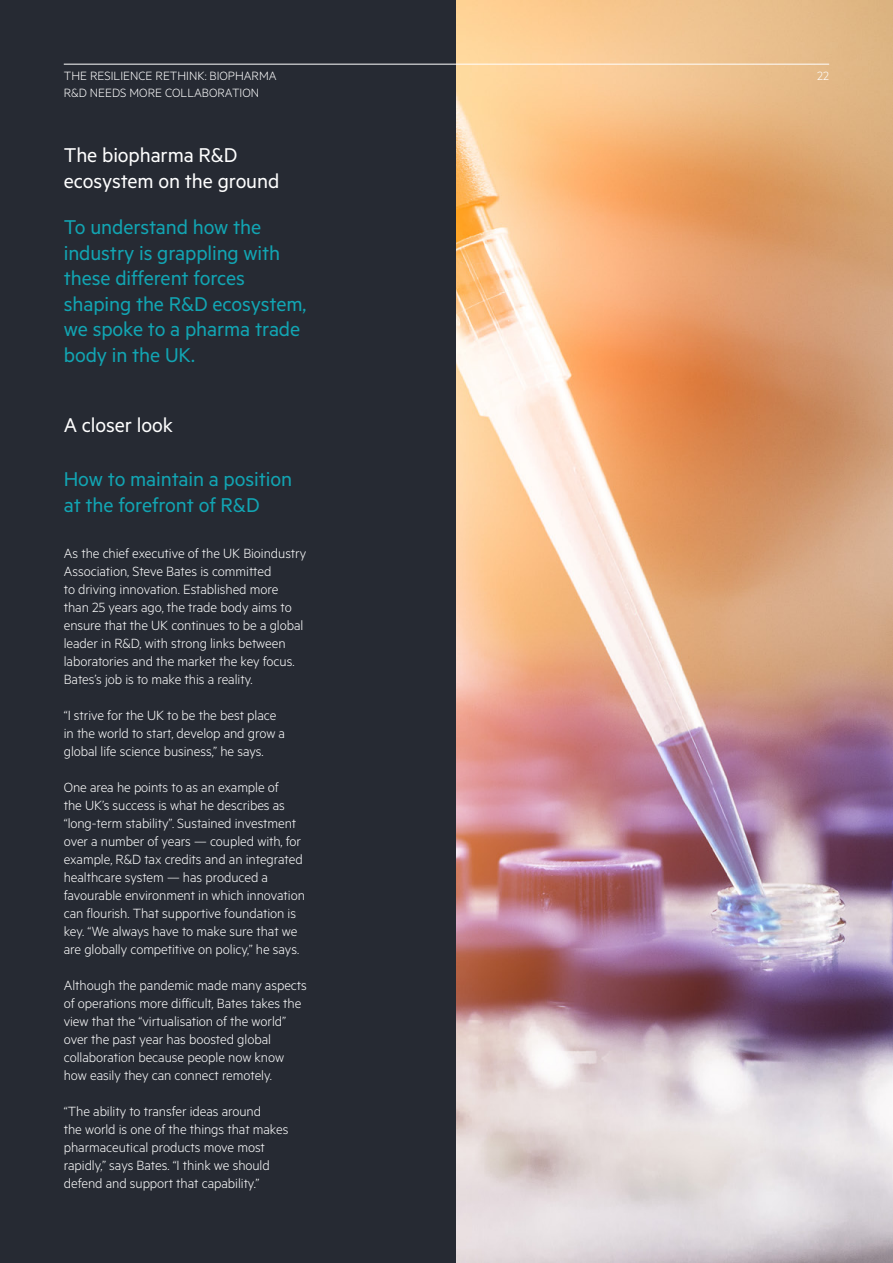
<style>
.page{position:relative;width:893px;height:1263px;background:#262a33}
.page>*{position:absolute;margin:0;border:0;box-sizing:border-box;transform-origin:0 0}
.t1{font:22.5px/25.5px "Metric";letter-spacing:-.005em;color:#12a5b3}
.t2{font:22.5px/25.5px "Metric";letter-spacing:-.005em;color:#fff}
.t3{font:300 15px/18px "Metric";letter-spacing:-.005em;color:#fff}
.t4{font:300 13.5px "Metric";color:#fff}
</style>
<div class="page">
<img style="left:456px;top:0;width:437px;height:1263px">
<hr style="left:64px;top:64px;width:765px;height:1px;background:#fff">
<p class="t4" style="left:64px;top:68px;width:214px">THE RESILIENCE RETHINK: BIOPHARMA</p>
<p class="t4" style="left:817px;top:68px;width:14px">22</p>
<p class="t4" style="left:64px;top:84px;width:197px">R&amp;D NEEDS MORE COLLABORATION</p>
<h1 class="t2" style="left:64px;top:142px;width:217px">The biopharma R&amp;D ecosystem on the ground</h1>
<h1 class="t1" style="left:64px;top:214px;width:244px">To understand how the industry is grappling with these different forces shaping the R&amp;D ecosystem, we spoke to a pharma trade body in the UK.</h1>
<h1 class="t2" style="left:64px;top:412px;width:111px">A closer look</h1>
<h1 class="t1" style="left:64px;top:466px;width:230px">How to maintain a position at the forefront of R&amp;D</h1>
<p class="t3" style="left:64px;top:544px;width:244px">As the chief executive of the UK Bioindustry Association, Steve Bates is committed<br>to driving innovation. Established more than 25 years ago, the trade body aims to ensure that the UK continues to be a global leader in R&amp;D, with strong links between laboratories and the market the key focus.<br>Bates’s job is to make this a reality.</p>
<p class="t3" style="left:64px;top:706px;width:223px">“I strive for the UK to be the best place in the world to start, develop and grow a global life science business,” he says.</p>
<p class="t3" style="left:64px;top:778px;width:243px">One area he points to as an example of<br>the UK’s success is what he describes as “long-term stability”. Sustained investment over a number of years — coupled with, for example, R&amp;D tax credits and an integrated healthcare system — has produced a favourable environment in which innovation can flourish. That supportive foundation is key. “We always have to make sure that we are globally competitive on policy,” he says.</p>
<p class="t3" style="left:64px;top:976px;width:245px">Although the pandemic made many aspects of operations more difficult, Bates takes the view that the “virtualisation of the world” over the past year has boosted global collaboration because people now know how easily they can connect remotely.</p>
<p class="t3" style="left:64px;top:1102px;width:226px">“The ability to transfer ideas around<br>the world is one of the things that makes pharmaceutical products move most rapidly,” says Bates. “I think we should defend and support that capability.”</p>
</div>
